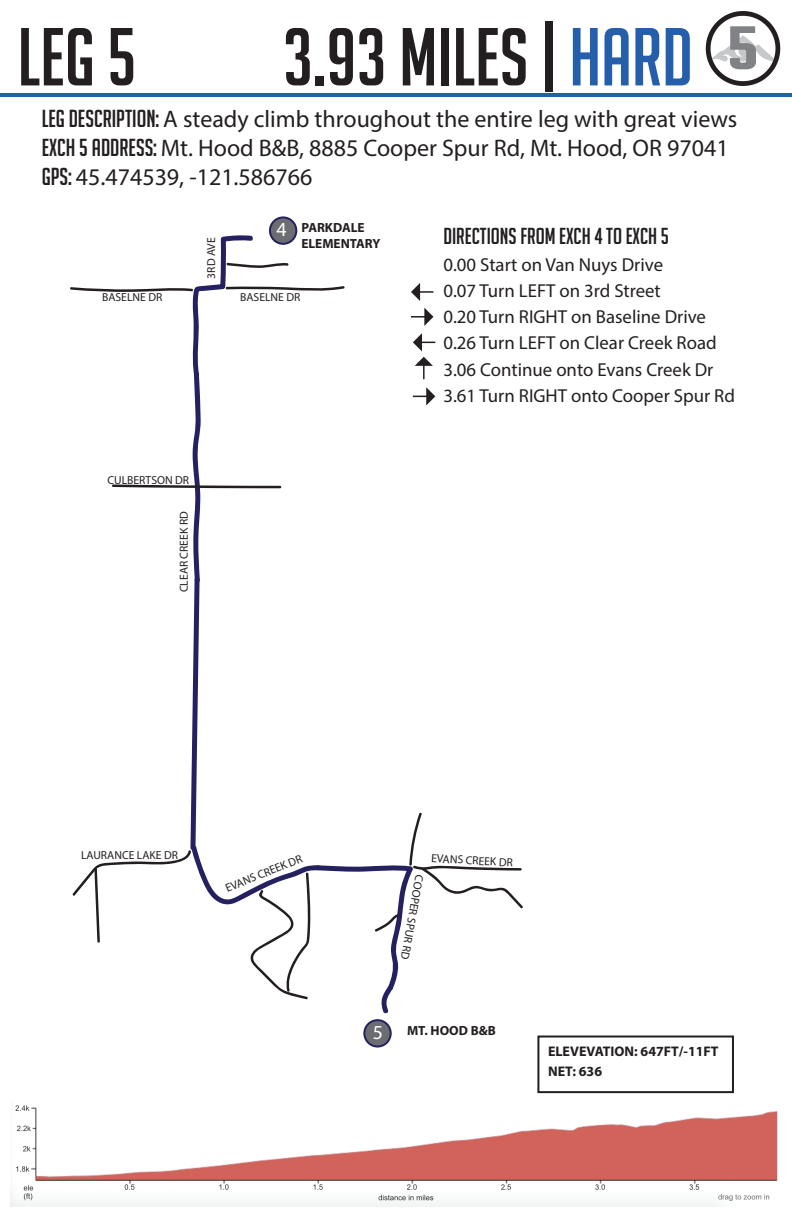
<style>
.page{position:relative;width:792px;height:1224px;background:#fff}
.page>*{position:absolute;margin:0;border:0;box-sizing:border-box;transform-origin:0 0}
.t1{font:80px "Big Noodle Titling";color:#231f20}
.t2{font:24px/28.8px "Myriad Pro";color:#231f20}
.t3{font:22.6px "Big Noodle Titling";color:#231f20}
.t4{font:20px "Myriad Pro";color:#fff}
.t5{font:18.8px/26.4px "Myriad Pro";color:#231f20}
.t6{font:700 14px/19.6px "Myriad Pro";color:#231f20}
.t7{font:700 13.2px/16px "Myriad Pro";color:#231f20}
.t8{font:11.6px "Myriad Pro";color:#231f20}
.s1{color:#255fac}
.s2{font-family:"Big Noodle Titling"}
.s3{font-weight:400;font-size:20px;color:#fff}
</style>
<div class="page">
<hr style="left:0;top:93px;width:792px;height:4px;background:#255fac">
<img style="left:11px;top:1105px;width:767px;height:102px">
<div style="left:270px;top:217px;width:26px;height:27px;background:#6c6d70;border-radius:50%"></div>
<div style="left:269px;top:216px;width:28px;height:29px;border:2px solid #252161;border-radius:50%"></div>
<div style="left:364px;top:1020px;width:27px;height:27px;background:#6c6d70;border-radius:50%"></div>
<div style="left:363px;top:1019px;width:29px;height:29px;border:2px solid #252161;border-radius:50%"></div>
<svg style="left:70px;top:235px;width:453px;height:779px"></svg>
<div style="left:537px;top:1036px;width:197px;height:57px;border:2px solid #231f20"></div>
<img style="left:705px;top:12px;width:75px;height:73px">
<h1 class="t1" style="left:18px;top:14px;width:120px">LEG 5</h1>
<h1 class="t1" style="left:283px;top:14px;width:411px">3.93 MILES | <span class="s1">HARD</span></h1>
<p class="t2" style="left:42px;top:104px;width:697px"><span class="s2">LEG DESCRIPTION:</span> A steady climb throughout the entire leg with great views<br><span class="s2">EXCH 5 ADDRESS:</span> Mt. Hood B&amp;B, 8885 Cooper Spur Rd, Mt. Hood, OR 97041<br><span class="s2">GPS:</span> 45.474539, -121.586766</p>
<p class="t4" style="left:277px;top:217px;width:12px">4</p>
<p class="t7" style="left:301px;top:219px;width:81px">PARKDALE<br>ELEMENTARY</p>
<p class="t3" style="left:443px;top:224px;width:227px">DIRECTIONS FROM EXCH 4 TO EXCH 5</p>
<p class="t5" style="left:443px;top:251px;width:293px">0.00 Start on Van Nuys Drive<br>0.07 Turn LEFT on 3rd Street<br>0.20 Turn RIGHT on Baseline Drive<br>0.26 Turn LEFT on Clear Creek Road<br>3.06 Continue onto Evans Creek Dr<br>3.61 Turn RIGHT onto Cooper Spur Rd</p>
<p class="t8" style="left:204px;top:279px;width:43px;rotate:-90deg">3RD AVE</p>
<p class="t8" style="left:102px;top:290px;width:62px">BASELNE DR</p>
<p class="t8" style="left:240px;top:290px;width:62px">BASELNE DR</p>
<p class="t8" style="left:108px;top:473px;width:83px">CULBERTSON DR</p>
<p class="t8" style="left:177px;top:592px;width:82px;rotate:-90deg">CLEAR CREEK RD</p>
<p class="t8" style="left:81px;top:848px;width:98px">LAURANCE LAKE DR</p>
<p class="t8" style="left:223px;top:882px;width:83px;rotate:-22deg">EVANS CREEK DR</p>
<p class="t8" style="left:427px;top:876px;width:87px;rotate:100deg">COOPER SPUR RD</p>
<p class="t8" style="left:432px;top:851px;width:83px;rotate:3deg">EVANS CREEK DR</p>
<p class="t7" style="left:373px;top:1022px;width:125px"><span class="s3">5</span> MT. HOOD B&amp;B</p>
<p class="t6" style="left:548px;top:1041px;width:172px">ELEVEVATION: 647FT/-11FT<br>NET: 636</p>
</div>
